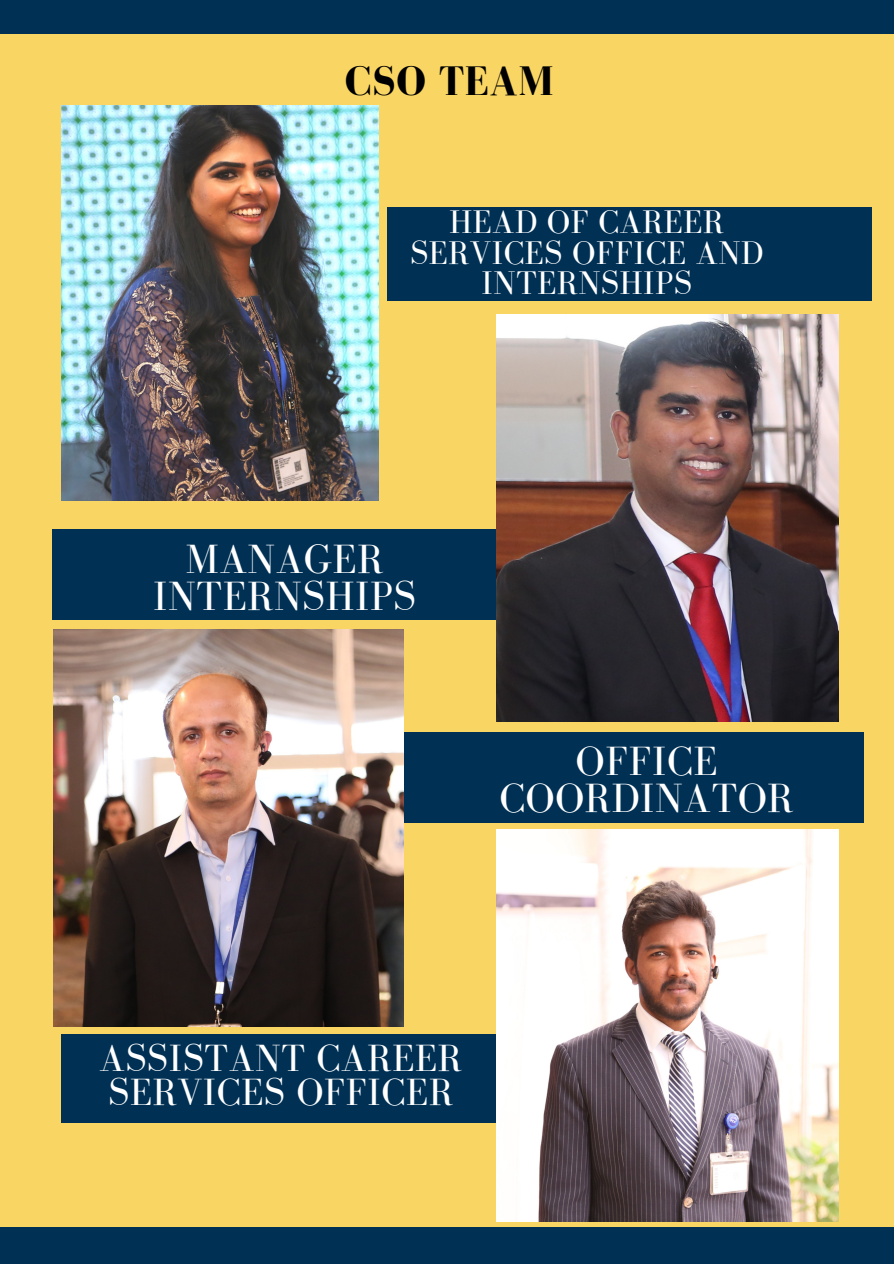
<style>
.page{position:relative;width:894px;height:1264px;background:#fff}
.page>*{position:absolute;margin:0;border:0;box-sizing:border-box;transform-origin:0 0}
.t1{font:700 42.3px "Bodoni FLF";letter-spacing:.01em;color:#000}
.t2{font:42px/37.2px "Bodoni FLF";letter-spacing:.01em;color:#fff;text-align:center}
.t3{font:39px/34.5px "Bodoni FLF";letter-spacing:.01em;color:#fff}
.t4{font:33.6px/30.5px "Bodoni FLF";letter-spacing:.01em;color:#fff;text-align:center}
</style>
<div class="page">
<div style="left:0;top:10px;width:893px;height:1240px;background:#f9d563"></div>
<div style="left:0;top:1227px;width:893px;height:36px;background:#003155"></div>
<div style="left:0;top:0;width:893px;height:33px;background:#003155"></div>
<div style="left:387px;top:207px;width:484px;height:93px;background:#003155"></div>
<div style="left:53px;top:529px;width:468px;height:90px;background:#003155"></div>
<div style="left:395px;top:732px;width:468px;height:90px;background:#003155"></div>
<div style="left:61px;top:1034px;width:460px;height:88px;background:#003155"></div>
<img style="left:61px;top:106px;width:317px;height:394px">
<img style="left:496px;top:829px;width:341px;height:392px">
<img style="left:496px;top:314px;width:341px;height:407px">
<img style="left:53px;top:630px;width:350px;height:396px">
<p class="t1" style="left:345px;top:58px;width:210px">CSO TEAM</p>
<p class="t4" style="left:410px;top:206px;width:354px">HEAD OF CAREER<br>SERVICES OFFICE AND<br>INTERNSHIPS</p>
<p class="t2" style="left:153px;top:540px;width:264px">MANAGER<br>INTERNSHIPS</p>
<p class="t2" style="left:499px;top:741px;width:296px">OFFICE<br>COORDINATOR</p>
<p class="t3" style="left:99px;top:1040px;width:364px">ASSISTANT CAREER<br>SERVICES OFFICER</p>
</div>
